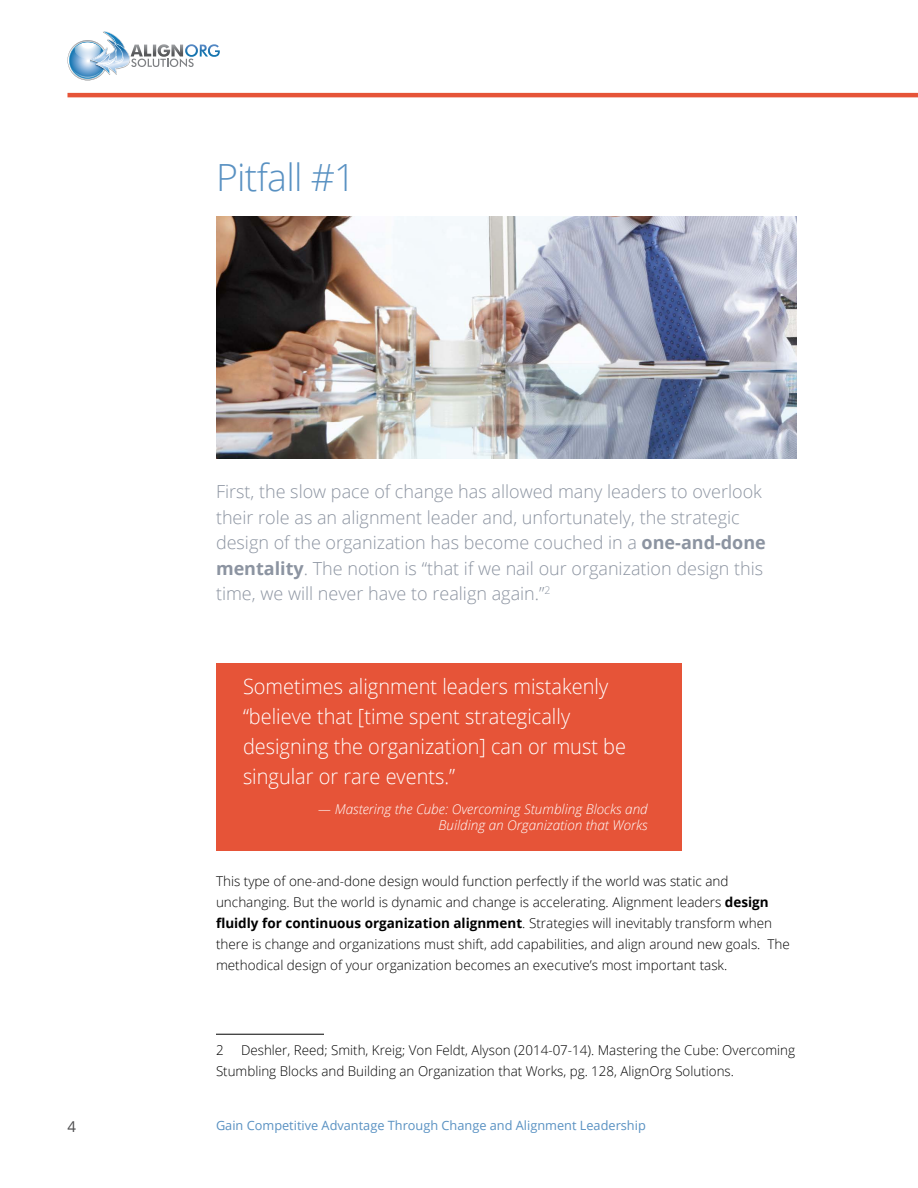
<style>
.page{position:relative;width:918px;height:1188px;background:#fff}
.page>*{position:absolute;margin:0;border:0;box-sizing:border-box;transform-origin:0 0}
.t1{font:300 37.5px "Open Sans";letter-spacing:-.02em;color:#5991c2}
.t2{font:300 21px/30px "Open Sans";color:#fff;scale:.95 1}
.t3{font:300 18px/25.5px "Open Sans";color:#8c94a1}
.t4{font:15px "Open Sans";color:#4d4d4f}
.t5{font:300 13.5px/21px "Open Sans";color:#000}
.t6{font:italic 300 13.5px/16.5px "Open Sans";color:#fff;text-align:right}
.t7{font:12.75px "Open Sans";color:#5991c2}
.s1{font-weight:700}
</style>
<div class="page">
<svg style="left:68px;top:31px;width:152px;height:49px"></svg>
<hr style="left:68px;top:93px;width:850px;height:4px;background:#e65438">
<img style="left:216px;top:216px;width:580px;height:243px">
<hr style="left:216px;top:1034px;width:108px;height:1px;background:#000">
<div style="left:216px;top:663px;width:465px;height:187px;background:#e65438"></div>
<h1 class="t1" style="left:216px;top:151px;width:141px">Pitfall #1</h1>
<p class="t3" style="left:216px;top:478px;width:551px">First, the slow pace of change has allowed many leaders to overlook their role as an alignment leader and, unfortunately, the strategic design of the organization has become couched in a <span class="s1">one-and-done mentality</span>. The notion is “that if we nail our organization design this time, we will never have to realign again.”<sup>2</sup></p>
<h2 class="t2" style="left:243px;top:671px;width:405px">Sometimes alignment leaders mistakenly “believe that [time spent strategically designing the organization] can or must be singular or rare events.”</h2>
<p class="t6" style="left:318px;top:800px;width:331px">— Mastering the Cube: Overcoming Stumbling Blocks and<br>Building an Organization that Works</p>
<p class="t5" style="left:216px;top:870px;width:575px">This type of one-and-done design would function perfectly if the world was static and unchanging. But the world is dynamic and change is accelerating. Alignment leaders <span class="s1">design fluidly for continuous organization alignment</span>. Strategies will inevitably transform when there is change and organizations must shift, add capabilities, and align around new goals. The methodical design of your organization becomes an executive’s most important task.</p>
<p class="t5" style="left:216px;top:1039px;width:581px;text-indent:25px">Deshler, Reed; Smith, Kreig; Von Feldt, Alyson (2014-07-14). Mastering the Cube: Overcoming<br>Stumbling Blocks and Building an Organization that Works, pg. 128, AlignOrg Solutions.</p>
<p class="t5" style="left:216px;top:1039px;width:9px">2</p>
<p class="t4" style="left:68px;top:1116px;width:10px">4</p>
<p class="t7" style="left:216px;top:1117px;width:431px">Gain Competitive Advantage Through Change and Alignment Leadership</p>
</div>
